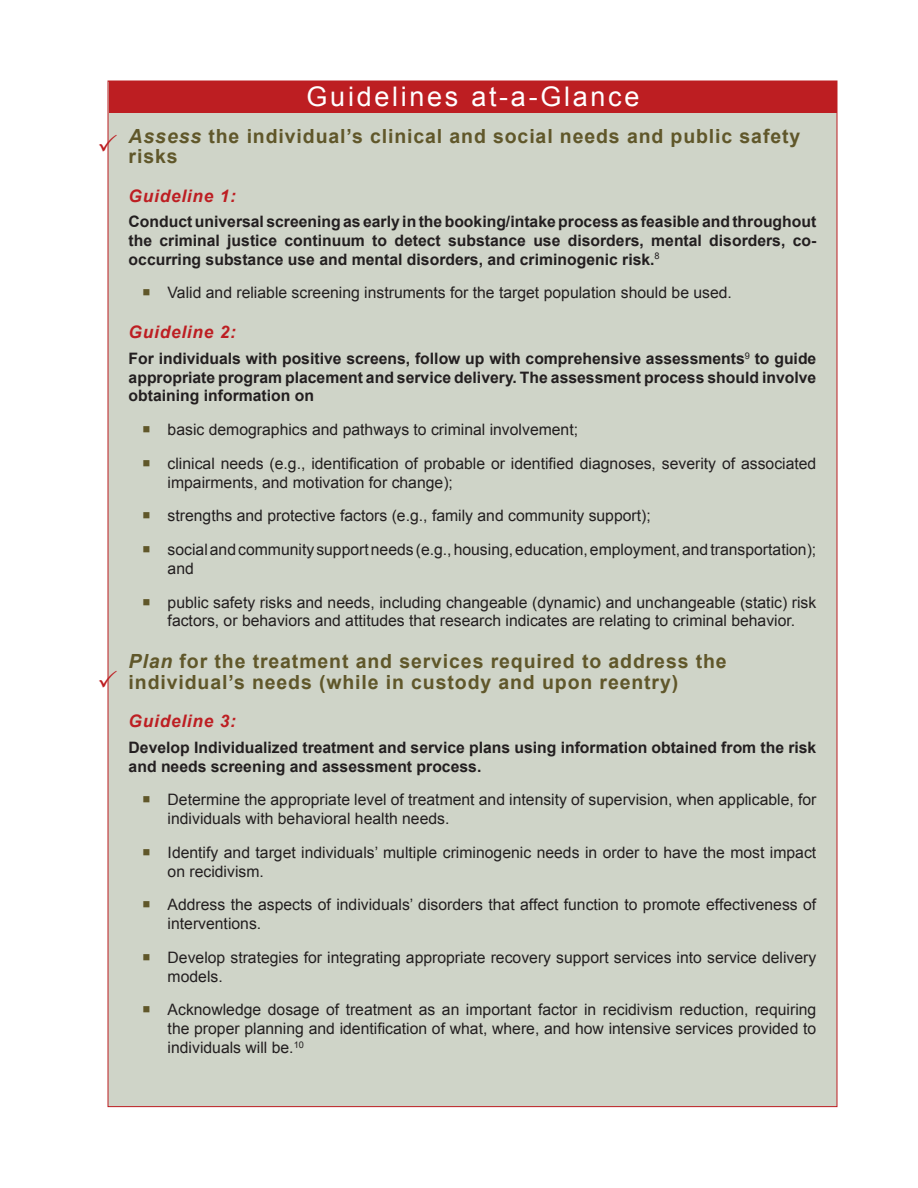
<style>
.page{position:relative;width:918px;height:1188px;background:#fff}
.page>*{position:absolute;margin:0;border:0;box-sizing:border-box;transform-origin:0 0}
.heading_1{font:27px "Arial";letter-spacing:.1em;color:#fff}
.heading_2{font:700 19.5px/20.4px "Arial";letter-spacing:.045em;color:#60572a}
.heading_3{font:italic 700 17.25px "Arial";letter-spacing:.045em;color:#bd1e22}
.t1{font:15.75px/18.8px "Arial";color:#231f20}
.t2{font:700 15.75px/18.8px "Arial";color:#231f20;text-align:justify}
.s1{font-style:italic}
</style>
<div class="page">
<div style="left:108px;top:81px;width:729px;height:1026px;background:#cfd4c8"></div>
<div style="left:109px;top:81px;width:728px;height:31px;background:#bd1e22"></div>
<svg style="left:107px;top:134px;width:2px;height:17px"></svg>
<svg style="left:107px;top:670px;width:2px;height:18px"></svg>
<p class="heading_1" style="left:307px;top:79px;width:334px">Guidelines at-a-Glance</p>
<p class="heading_2" style="left:129px;top:126px;width:673px"><span class="s1">Assess</span> the individual’s clinical and social needs and public safety risks</p>
<p class="heading_3" style="left:129px;top:184px;width:109px">Guideline 1:</p>
<p class="t2" style="left:129px;top:213px;width:689px">Conduct universal screening as early in the booking/intake process as feasible and throughout the criminal justice continuum to detect substance use disorders, mental disorders, co&shy;occurring substance use and mental disorders, and criminogenic risk.<sup>8</sup></p>
<p class="t1" style="left:168px;top:284px;width:566px">Valid and reliable screening instruments for the target population should be used.</p>
<p class="heading_3" style="left:129px;top:321px;width:109px">Guideline 2:</p>
<p class="t2" style="left:129px;top:349px;width:689px">For individuals with positive screens, follow up with comprehensive assessments<sup>9</sup> to guide appropriate program placement and service delivery. The assessment process should involve obtaining information on</p>
<p class="t1" style="left:168px;top:420px;width:412px">basic demographics and pathways to criminal involvement;</p>
<p class="t1" style="left:168px;top:454px;width:650px">clinical needs (e.g., identification of probable or identified diagnoses, severity of associated impairments, and motivation for change);</p>
<p class="t1" style="left:168px;top:507px;width:485px">strengths and protective factors (e.g., family and community support);</p>
<p class="t1" style="left:168px;top:540px;width:650px">social and community support needs (e.g., housing, education, employment, and transportation); and</p>
<p class="t1" style="left:168px;top:593px;width:650px">public safety risks and needs, including changeable (dynamic) and unchangeable (static) risk factors, or behaviors and attitudes that research indicates are relating to criminal behavior.</p>
<p class="heading_2" style="left:129px;top:652px;width:600px"><span class="s1">Plan</span> for the treatment and services required to address the individual’s needs (while in custody and upon reentry)</p>
<p class="heading_3" style="left:129px;top:710px;width:109px">Guideline 3:</p>
<p class="t2" style="left:129px;top:738px;width:689px">Develop Individualized treatment and service plans using information obtained from the risk and needs screening and assessment process.</p>
<p class="t1" style="left:168px;top:791px;width:650px">Determine the appropriate level of treatment and intensity of supervision, when applicable, for individuals with behavioral health needs.</p>
<p class="t1" style="left:168px;top:843px;width:650px">Identify and target individuals’ multiple criminogenic needs in order to have the most impact on recidivism.</p>
<p class="t1" style="left:168px;top:896px;width:650px">Address the aspects of individuals’ disorders that affect function to promote effectiveness of interventions.</p>
<p class="t1" style="left:168px;top:948px;width:650px">Develop strategies for integrating appropriate recovery support services into service delivery models.</p>
<p class="t1" style="left:168px;top:1001px;width:650px;text-align:justify">Acknowledge dosage of treatment as an important factor in recidivism reduction, requiring the proper planning and identification of what, where, and how intensive services provided to individuals will be.<sup>10</sup></p>
</div>
